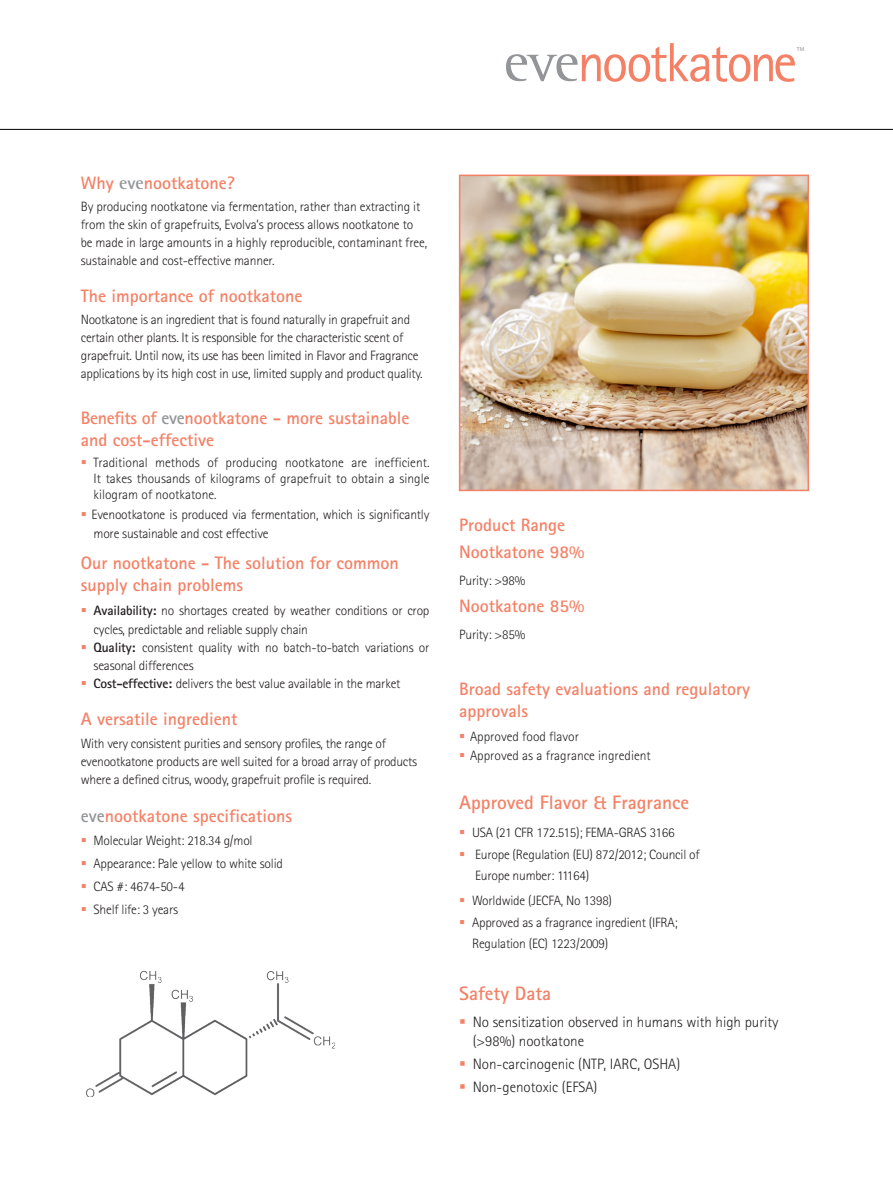
<style>
.page{position:relative;width:893px;height:1191px;background:#fff}
.page>*{position:absolute;margin:0;border:0;box-sizing:border-box;transform-origin:0 0}
.t1{font:700 19.5px "Rotis Sans Serif";color:#f48166}
.body_copy{font:700 18px/21.6px "Rotis Sans Serif";color:#f48166}
.subhead{font:700 18px/21.6px "Rotis Sans Serif";color:#f48166}
.t2{font:300 15px/19.5px "Rotis Sans Serif";color:#231f20}
.body_copy-2{font:300 13.5px/18px "Rotis Sans Serif";letter-spacing:-.015em;color:#231f20}
.t3{font:5.85px "Myriad Pro";color:#939595}
.s1{font-family:"Rotis Semi Sans";color:#939598}
.s2{color:#939598}
.s3{font-weight:700}
</style>
<div class="page">
<hr style="left:0;top:129px;width:893px;height:1px;background:#010000">
<img style="left:462px;top:178px;width:344px;height:310px">
<div style="left:459px;top:175px;width:350px;height:316px;border:2px solid #f48166"></div>
<img style="left:86px;top:970px;width:248px;height:127px">
<svg style="left:506px;top:43px;width:289px;height:39px"></svg>
<p class="t3" style="left:797px;top:45px;width:9px">TM</p>
<p class="subhead" style="left:81px;top:171px;width:156px">Why <span class="s1">eve</span>nootkatone?</p>
<p class="body_copy-2" style="left:81px;top:197px;width:348px">By producing nootkatone via fermentation, rather than extracting it from the skin of grapefruits, Evolva’s process allows nootkatone to be made in large amounts in a highly reproducible, contaminant free, sustainable and cost-effective manner.</p>
<p class="subhead" style="left:81px;top:285px;width:223px">The importance of nootkatone</p>
<p class="body_copy-2" style="left:81px;top:311px;width:343px">Nootkatone is an ingredient that is found naturally in grapefruit and certain other plants. It is responsible for the characteristic scent of grapefruit. Until now, its use has been limited in Flavor and Fragrance applications by its high cost in use, limited supply and product quality.</p>
<p class="body_copy" style="left:81px;top:406px;width:330px;line-height:22.5px">Benefits of <span class="s2">eve</span>nootkatone - more sustainable and cost-effective</p>
<p class="body_copy-2" style="left:94px;top:454px;width:337px;line-height:16.2px;text-align:justify">Traditional methods of producing nootkatone are inefficient.<br>It takes thousands of kilograms of grapefruit to obtain a single kilogram of nootkatone.</p>
<p class="body_copy-2" style="left:92px;top:504px;width:339px;line-height:19.5px">Evenootkatone is produced via fermentation, which is significantly more sustainable and cost effective</p>
<p class="subhead" style="left:81px;top:552px;width:319px">Our nootkatone - The solution for common supply chain problems</p>
<p class="body_copy-2" style="left:94px;top:600px;width:337px;line-height:19.5px"><span class="s3">Availability:</span> no shortages created by weather conditions or crop cycles, predictable and reliable supply chain</p>
<p class="body_copy-2" style="left:94px;top:638px;width:337px"><span class="s3">Quality:</span> consistent quality with no batch-to-batch variations or seasonal differences</p>
<p class="body_copy-2" style="left:94px;top:674px;width:308px"><span class="s3">Cost-effective:</span> delivers the best value available in the market</p>
<p class="body_copy" style="left:81px;top:708px;width:158px">A versatile ingredient</p>
<p class="body_copy-2" style="left:81px;top:734px;width:338px">With very consistent purities and sensory profiles, the range of evenootkatone products are well suited for a broad array of products where a defined citrus, woody, grapefruit profile is required.</p>
<p class="subhead" style="left:81px;top:804px;width:213px"><span class="s2">eve</span>nootkatone specifications</p>
<p class="body_copy-2" style="left:94px;top:831px;width:161px">Molecular Weight: 218.34 g/mol</p>
<p class="body_copy-2" style="left:94px;top:854px;width:191px">Appearance: Pale yellow to white solid</p>
<p class="body_copy-2" style="left:94px;top:877px;width:92px">CAS #: 4674-50-4</p>
<p class="body_copy-2" style="left:94px;top:900px;width:86px">Shelf life: 3 years</p>
<p class="body_copy" style="left:459px;top:513px;width:108px">Product Range</p>
<p class="body_copy" style="left:459px;top:541px;width:127px">Nootkatone 98%</p>
<p class="body_copy-2" style="left:459px;top:571px;width:68px">Purity: &gt;98%</p>
<p class="body_copy" style="left:459px;top:595px;width:127px">Nootkatone 85%</p>
<p class="body_copy-2" style="left:459px;top:625px;width:68px">Purity: &gt;85%</p>
<p class="body_copy" style="left:459px;top:678px;width:292px">Broad safety evaluations and regulatory approvals</p>
<p class="body_copy-2" style="left:470px;top:727px;width:110px">Approved food flavor</p>
<p class="body_copy-2" style="left:470px;top:746px;width:182px">Approved as a fragrance ingredient</p>
<p class="t1" style="left:459px;top:790px;width:231px">Approved Flavor &amp; Fragrance</p>
<p class="body_copy-2" style="left:472px;top:823px;width:204px">USA (21 CFR 172.515); FEMA-GRAS 3166</p>
<p class="body_copy-2" style="left:475px;top:844px;width:226px;line-height:21px">Europe (Regulation (EU) 872/2012; Council of<br>Europe number: 11164)</p>
<p class="body_copy-2" style="left:472px;top:891px;width:142px">Worldwide (JECFA, No 1398)</p>
<p class="body_copy-2" style="left:472px;top:912px;width:207px;line-height:21px">Approved as a fragrance ingredient (IFRA;<br>Regulation (EC) 1223/2009)</p>
<p class="t1" style="left:459px;top:981px;width:94px">Safety Data</p>
<p class="t2" style="left:473px;top:1012px;width:307px">No sensitization observed in humans with high purity (&gt;98%) nootkatone</p>
<p class="t2" style="left:473px;top:1054px;width:209px">Non-carcinogenic (NTP, IARC, OSHA)</p>
<p class="t2" style="left:473px;top:1077px;width:126px">Non-genotoxic (EFSA)</p>
</div>
